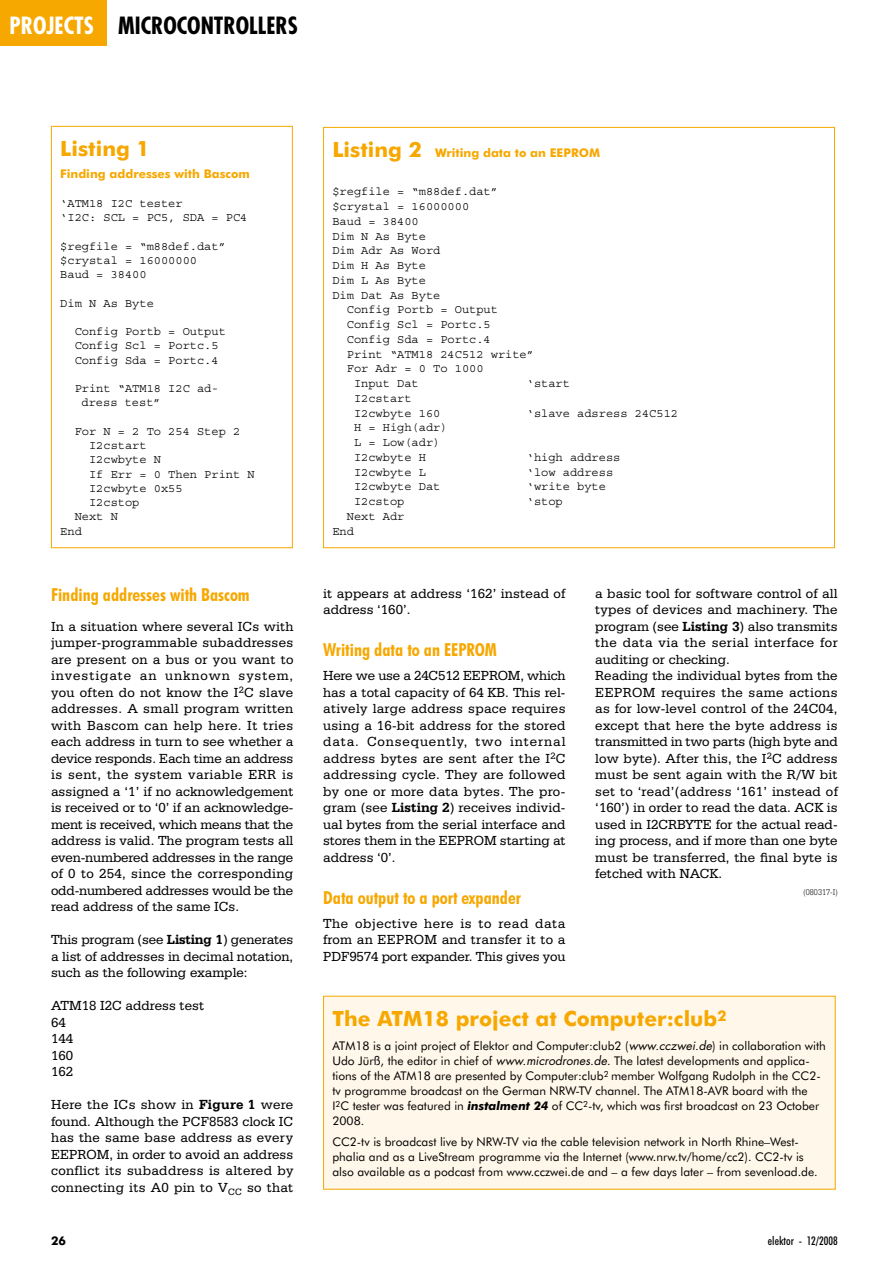
<style>
.page{position:relative;width:893px;height:1263px;background:#fff}
.page>*{position:absolute;margin:0;border:0;box-sizing:border-box;transform-origin:0 0}
.t1{font:700 condensed 23.1px "Futura";color:#000}
.t2{font:700 21px "Futura BT";color:#f6a800}
.t3{font:700 condensed 18px "Futura BT";color:#f6a800}
.t4{font:13.95px/16.5px "Serifa BT";color:#000;text-align:justify}
.t5{font:12px/15px "Futura BT";color:#000}
.t6{font:12px/14.7px "Courier Std";color:#000}
.t7{font:700 12px "Futura BT";color:#f6a800}
.t8{font:500 condensed 12px "Futura BT";color:#000}
.t9{font:700 12px "Futura BT";color:#000}
.t10{font:300 9px "Serifa BT";color:#000;scale:.9 1}
.s1{color:#fff}
.s2{font-weight:700}
.s3{font-size:21px}
.s4{font-family:"Futura";font-style:italic}
.s5{font-weight:700;font-style:italic}
</style>
<div class="page">
<div style="left:0;top:0;width:107px;height:46px;background:#f6a800"></div>
<div style="left:51px;top:126px;width:242px;height:422px;border:1px solid #f6a800"></div>
<div style="left:324px;top:996px;width:511px;height:193px;background:#fff7e9"></div>
<h1 class="t1" style="left:10px;top:11px;width:290px"><span class="s1">PROJECTS</span> MICROCONTROLLERS</h1>
<h2 class="t2" style="left:60px;top:136px;width:91px">Listing 1</h2>
<p class="t7" style="left:60px;top:167px;width:191px">Finding addresses with Bascom</p>
<p class="t6" style="left:60px;top:196px;width:189px;line-height:14.2px">‘ATM18 I2C tester<br>‘I2C: SCL = PC5, SDA = PC4</p>
<p class="t6" style="left:60px;top:239px;width:167px;line-height:14.2px">$regfile = “m88def.dat” $crystal = 16000000<br>Baud = 38400</p>
<p class="t6" style="left:60px;top:296px;width:95px">Dim N As Byte</p>
<p class="t6" style="left:75px;top:324px;width:153px;line-height:14.2px">Config Portb = Output<br>Config Scl = Portc.5<br>Config Sda = Portc.4</p>
<p class="t6" style="left:82px;top:381px;width:139px;line-height:14.2px;text-indent:-7px">Print “ATM18 I2C ad&shy;dress test”</p>
<p class="t6" style="left:75px;top:424px;width:167px">For N = 2 To 254 Step 2</p>
<p class="t6" style="left:89px;top:438px;width:59px">I2cstart</p>
<p class="t6" style="left:89px;top:452px;width:73px">I2cwbyte N</p>
<p class="t6" style="left:89px;top:467px;width:167px">If Err = 0 Then Print N</p>
<p class="t6" style="left:89px;top:481px;width:95px">I2cwbyte 0x55</p>
<p class="t6" style="left:89px;top:495px;width:52px">I2cstop</p>
<p class="t6" style="left:75px;top:509px;width:45px">Next N</p>
<p class="t6" style="left:60px;top:524px;width:23px">End</p>
<p class="t3" style="left:51px;top:584px;width:200px">Finding addresses with Bascom</p>
<p class="t4" style="left:51px;top:617px;width:244px">In a situation where several ICs with jumper-programmable subaddresses are present on a bus or you want to investigate an unknown system, you often do not know the I<sup>2</sup>C slave addresses. A small program written with Bascom can help here. It tries each address in turn to see whether a device responds. Each time an address is sent, the system variable ERR is assigned a ‘1’ if no acknowledgement is received or to ‘0’ if an acknowledge&shy;ment is received, which means that the address is valid. The program tests all even-numbered addresses in the range of 0 to 254, since the corresponding odd-numbered addresses would be the read address of the same ICs.</p>
<p class="t4" style="left:51px;top:931px;width:244px">This program (see <span class="s2">Listing 1</span>) generates a list of addresses in decimal notation, such as the following example:</p>
<p class="t4" style="left:51px;top:997px;width:155px;text-align:left">ATM18 I2C address test<br>64<br>144<br>160<br>162</p>
<p class="t4" style="left:51px;top:1096px;width:244px">Here the ICs show in <span class="s2">Figure 1</span> were found. Although the PCF8583 clock IC has the same base address as every EEPROM, in order to avoid an address conflict its subaddress is altered by connecting its A0 pin to V<sub>CC</sub> so that</p>
<p class="t7" style="left:332px;top:146px;width:269px"><span class="s3">Listing 2</span> Writing data to an EEPROM</p>
<p class="t6" style="left:332px;top:184px;width:167px">$regfile = “m88def.dat” $crystal = 16000000<br>Baud = 38400<br>Dim N As Byte<br>Dim Adr As Word<br>Dim H As Byte<br>Dim L As Byte<br>Dim Dat As Byte</p>
<p class="t6" style="left:347px;top:302px;width:153px">Config Portb = Output</p>
<p class="t6" style="left:347px;top:317px;width:145px">Config Scl = Portc.5</p>
<p class="t6" style="left:347px;top:332px;width:145px">Config Sda = Portc.4</p>
<p class="t6" style="left:347px;top:347px;width:189px">Print “ATM18 24C512 write”</p>
<p class="t6" style="left:347px;top:361px;width:138px">For Adr = 0 To 1000</p>
<p class="t6" style="left:354px;top:376px;width:66px">Input Dat</p>
<p class="t6" style="left:527px;top:376px;width:45px">‘start</p>
<p class="t6" style="left:354px;top:391px;width:88px">I2cstart<br>I2cwbyte 160</p>
<p class="t6" style="left:527px;top:406px;width:153px">‘slave adsress 24C512</p>
<p class="t6" style="left:354px;top:420px;width:95px">H = High(adr)<br>L = Low(adr)<br>I2cwbyte H</p>
<p class="t6" style="left:527px;top:450px;width:95px">‘high address</p>
<p class="t6" style="left:354px;top:465px;width:73px">I2cwbyte L</p>
<p class="t6" style="left:527px;top:465px;width:88px">‘low address</p>
<p class="t6" style="left:354px;top:479px;width:88px">I2cwbyte Dat</p>
<p class="t6" style="left:527px;top:479px;width:81px">‘write byte</p>
<p class="t6" style="left:354px;top:494px;width:52px">I2cstop</p>
<p class="t6" style="left:527px;top:494px;width:37px">‘stop</p>
<p class="t6" style="left:332px;top:509px;width:73px;text-indent:14px">Next Adr<br>End</p>
<p class="t4" style="left:323px;top:584px;width:244px">it appears at address ‘162’ instead of address ‘160’.</p>
<p class="t3" style="left:323px;top:639px;width:175px">Writing data to an EEPROM</p>
<p class="t4" style="left:323px;top:667px;width:244px">Here we use a 24C512 EEPROM, which has a total capacity of 64 KB. This rel&shy;atively large address space requires using a 16-bit address for the stored data. Consequently, two internal address bytes are sent after the I<sup>2</sup>C addressing cycle. They are followed by one or more data bytes. The pro&shy;gram (see <span class="s2">Listing 2</span>) receives individ&shy;ual bytes from the serial interface and stores them in the EEPROM starting at address ‘0’.</p>
<p class="t3" style="left:323px;top:886px;width:199px">Data output to a port expander</p>
<p class="t4" style="left:323px;top:914px;width:244px">The objective here is to read data from an EEPROM and transfer it to a PDF9574 port expander. This gives you</p>
<p class="t4" style="left:595px;top:584px;width:244px;text-align:left">a basic tool for software control of all types of devices and machinery. The program (see <span class="s2">Listing 3</span>) also transmits the data via the serial interface for auditing or checking.<br>Reading the individual bytes from the EEPROM requires the same actions as for low-level control of the 24C04, except that here the byte address is transmitted in two parts (high byte and low byte). After this, the I<sup>2</sup>C address must be sent again with the R/W bit set to ‘read’(address ‘161’ instead of ‘160’) in order to read the data. ACK is used in I2CRBYTE for the actual read&shy;ing process, and if more than one byte must be transferred, the final byte is fetched with NACK.</p>
<p class="t10" style="left:803px;top:887px;width:39px">(080317-I)</p>
<h2 class="t2" style="left:332px;top:1006px;width:396px">The ATM18 project at Computer:club<sup>2</sup></h2>
<p class="t5" style="left:332px;top:1038px;width:495px">ATM18 is a joint project of Elektor and Computer:club2 (<span class="s4">www.cczwei.de</span>) in collaboration with Udo Jürß, the editor in chief of <span class="s4">www.microdrones.de</span>. The latest developments and applica&shy;tions of the ATM18 are presented by Computer:club<sup>2</sup> member Wolfgang Rudolph in the CC2- tv programme broadcast on the German NRW-TV channel. The ATM18-AVR board with the I<sup>2</sup>C tester was featured in <span class="s5">instalment 24</span> of CC<sup>2</sup>-tv, which was first broadcast on 23 October 2008.</p>
<p class="t5" style="left:332px;top:1134px;width:487px">CC2-tv is broadcast live by NRW-TV via the cable television network in North Rhine–West&shy;phalia and as a LiveStream programme via the Internet (www.nrw.tv/home/cc2). CC2-tv is also available as a podcast from www.cczwei.de and – a few days later – from sevenload.de.</p>
<p class="t9" style="left:51px;top:1233px;width:16px">26</p>
<p class="t8" style="left:768px;top:1233px;width:71px">elektor - 12/2008</p>
</div>
